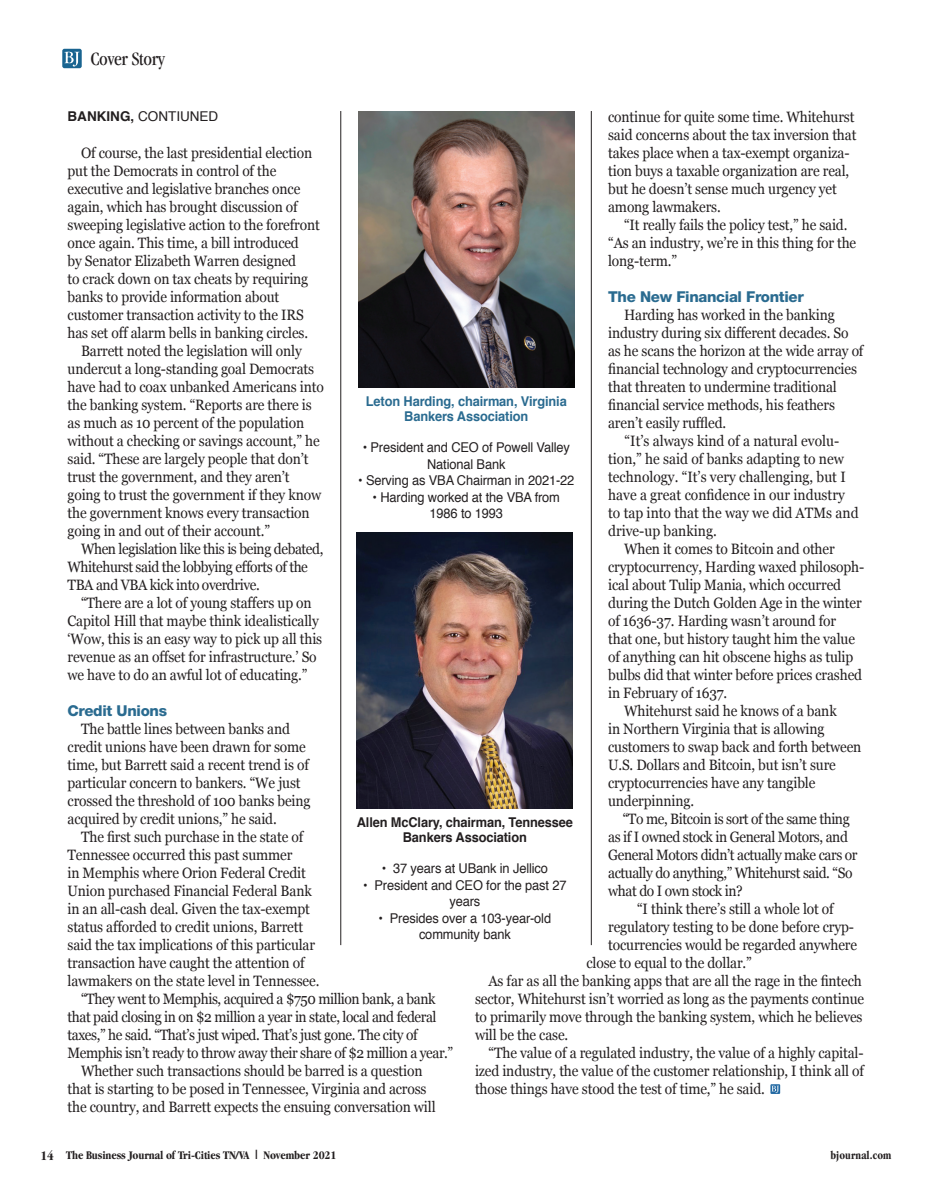
<style>
.page{position:relative;width:932px;height:1202px;background:#fff}
.page>*{position:absolute;margin:0;border:0;box-sizing:border-box;transform-origin:0 0}
.t1{font:condensed 19.5px "Garamond";letter-spacing:-.01em;color:#231f20}
.Body_Copy{font:15px/18px "Georgia";letter-spacing:-.01em;color:#231f20;scale:.92 1}
.Body_Copy-2{font:15px/18px "Georgia";letter-spacing:-.03em;color:#231f20;scale:.92 1}
.Paragraph_Sub_Header{font:800 15px "Helvetica Neue";letter-spacing:-.02em;color:#2a6b90}
.Cutlines{font:13.5px/16.5px "Helvetica";letter-spacing:-.01em;color:#231f20;text-align:center;scale:.95 1}
.Cutlines-2{font:700 13.5px/15px "Helvetica";letter-spacing:-.01em;color:#231f20;text-align:center;scale:.95 1}
.Cutlines-3{font:700 13.5px/15px "Helvetica";letter-spacing:-.01em;color:#2a6b90;text-align:center;scale:.95 1}
.Cutlines-4{font:13.5px "Helvetica";letter-spacing:-.01em;color:#231f20}
.t2{font:700 condensed 12px "Garamond";letter-spacing:-.01em;color:#231f20}
.t3{font:700 condensed 12px "Garamond";letter-spacing:.01em;color:#231f20;scale:.95 1}
.s1{font-weight:700}
.s2{font-size:13.5px}
.s3{font-size:13.2px}
</style>
<div class="page">
<svg style="left:62px;top:49px;width:20px;height:19px"></svg>
<svg style="left:64px;top:52px;width:15px;height:14px"></svg>
<img style="left:358px;top:111px;width:216px;height:277px">
<img style="left:357px;top:532px;width:216px;height:277px">
<hr style="left:591px;top:111px;width:1px;height:834px;background:#231f20">
<hr style="left:340px;top:111px;width:1px;height:834px;background:#231f20">
<svg style="left:770px;top:1084px;width:10px;height:10px"></svg>
<svg style="left:771px;top:1085px;width:8px;height:8px"></svg>
<p class="t1" style="left:91px;top:48px;width:75px">Cover Story</p>
<p class="Body_Copy" style="left:608px;top:107px;width:271px">continue for quite some time. Whitehurst said concerns about the tax inversion that takes place when a tax-exempt organiza&shy;tion buys a taxable organization are real, but he doesn’t sense much urgency yet among lawmakers.</p>
<p class="Body_Copy" style="left:608px;top:215px;width:271px;text-indent:16px">“It really fails the policy test,” he said. “As an industry, we’re in this thing for the long-term.”</p>
<p class="Paragraph_Sub_Header" style="left:608px;top:287px;width:197px">The New Financial Frontier</p>
<p class="Body_Copy" style="left:608px;top:305px;width:279px;text-indent:16px">Harding has worked in the banking industry during six different decades. So as he scans the horizon at the wide array of financial technology and cryptocurrencies that threaten to undermine traditional financial service methods, his feathers aren’t easily ruffled.</p>
<p class="Body_Copy" style="left:608px;top:431px;width:274px;text-indent:16px">“It’s always kind of a natural evolu&shy;tion,” he said of banks adapting to new technology. “It’s very challenging, but I have a great confidence in our industry to tap into that the way we did ATMs and drive-up banking.</p>
<p class="Body_Copy" style="left:608px;top:539px;width:280px;text-indent:16px">When it comes to Bitcoin and other cryptocurrency, Harding waxed philosoph&shy;ical about Tulip Mania, which occurred during the Dutch Golden Age in the winter of 1636-37. Harding wasn’t around for<br>that one, but history taught him the value of anything can hit obscene highs as tulip bulbs did that winter before prices crashed in February of 1637.</p>
<p class="Body_Copy" style="left:608px;top:701px;width:277px;text-indent:16px">Whitehurst said he knows of a bank<br>in Northern Virginia that is allowing customers to swap back and forth between U.S. Dollars and Bitcoin, but isn’t sure cryptocurrencies have any tangible underpinning.</p>
<p class="Body_Copy-2" style="left:608px;top:809px;width:272px;text-indent:15px">“To me, Bitcoin is sort of the same thing as if I owned stock in General Motors, and General Motors didn’t actually make cars or actually do anything,” Whitehurst said. “So what do I own stock in?</p>
<p class="Body_Copy" style="left:637px;top:899px;width:215px">“I think there’s still a whole lot of</p>
<p class="Body_Copy" style="left:608px;top:917px;width:269px">regulatory testing to be done before cryp-</p>
<p class="Body_Copy" style="left:608px;top:935px;width:272px">tocurrencies would be regarded anywhere</p>
<p class="Body_Copy" style="left:586px;top:953px;width:181px">close to equal to the dollar.”</p>
<p class="Body_Copy" style="left:475px;top:971px;width:424px;text-indent:13px">As far as all the banking apps that are all the rage in the fintech sector, Whitehurst isn’t worried as long as the payments continue to primarily move through the banking system, which he believes will be the case.</p>
<p class="Body_Copy" style="left:475px;top:1043px;width:424px;text-align:justify;text-indent:13px">“The value of a regulated industry, the value of a highly capital&shy;ized industry, the value of the customer relationship, I think all of those things have stood the test of time,” he said.</p>
<p class="Cutlines-4" style="left:68px;top:106px;width:152px"><span class="s1">BANKING,</span> CONTIUNED</p>
<p class="Body_Copy" style="left:68px;top:143px;width:276px;text-indent:13px">Of course, the last presidential election put the Democrats in control of the executive and legislative branches once again, which has brought discussion of sweeping legislative action to the forefront once again. This time, a bill introduced<br>by Senator Elizabeth Warren designed<br>to crack down on tax cheats by requiring banks to provide information about customer transaction activity to the IRS has set off alarm bells in banking circles.</p>
<p class="Body_Copy" style="left:68px;top:341px;width:280px;text-indent:13px">Barrett noted the legislation will only undercut a long-standing goal Democrats have had to coax unbanked Americans into the banking system. “Reports are there is as much as 10 percent of the population without a checking or savings account,” he said. “These are largely people that don’t trust the government, and they aren’t going to trust the government if they know the government knows every transaction going in and out of their account.”</p>
<p class="Body_Copy-2" style="left:68px;top:539px;width:279px;text-indent:13px">When legislation like this is being debated,<br>Whitehurst said the lobbying efforts of the<br>TBA and VBA kick into overdrive.</p>
<p class="Body_Copy" style="left:68px;top:593px;width:278px;text-indent:13px">“There are a lot of young staffers up on Capitol Hill that maybe think idealistically ‘Wow, this is an easy way to pick up all this revenue as an offset for infrastructure.’ So we have to do an awful lot of educating.”</p>
<p class="Paragraph_Sub_Header" style="left:68px;top:701px;width:101px">Credit Unions</p>
<p class="Body_Copy" style="left:68px;top:719px;width:266px;text-indent:13px">The battle lines between banks and credit unions have been drawn for some time, but Barrett said a recent trend is of particular concern to bankers. “We just crossed the threshold of 100 banks being acquired by credit unions,” he said.</p>
<p class="Body_Copy" style="left:68px;top:827px;width:275px;text-indent:13px">The first such purchase in the state of Tennessee occurred this past summer<br>in Memphis where Orion Federal Credit Union purchased Financial Federal Bank in an all-cash deal. Given the tax-exempt status afforded to credit unions, Barrett said the tax implications of this particular transaction have caught the attention of lawmakers on the state level in Tennessee.</p>
<p class="Body_Copy-2" style="left:68px;top:989px;width:421px;text-indent:13px">“They went to Memphis, acquired a $750 million bank, a bank that paid closing in on $2 million a year in state, local and federal taxes,” he said. “That’s just wiped. That’s just gone. The city of Memphis isn’t ready to throw away their share of $2 million a year.”</p>
<p class="Body_Copy" style="left:68px;top:1061px;width:401px;text-indent:13px">Whether such transactions should be barred is a question that is starting to be posed in Tennessee, Virginia and across the country, and Barrett expects the ensuing conversation will</p>
<p class="Cutlines-3" style="left:366px;top:394px;width:213px">Leton Harding, chairman, Virginia<br>Bankers Association</p>
<p class="Cutlines" style="left:362px;top:440px;width:220px">• President and CEO of Powell Valley<br>National Bank</p>
<p class="Cutlines" style="left:358px;top:473px;width:229px">• Serving as VBA Chairman in 2021-22</p>
<p class="Cutlines" style="left:372px;top:489px;width:199px">• Harding worked at the VBA from<br>1986 to 1993</p>
<p class="Cutlines-2" style="left:357px;top:815px;width:229px">Allen McClary, chairman, Tennessee<br>Bankers Association</p>
<p class="Cutlines" style="left:382px;top:861px;width:176px">• 37 years at UBank in Jellico</p>
<p class="Cutlines" style="left:363px;top:877px;width:215px">• President and CEO for the past 27 years</p>
<p class="Cutlines" style="left:378px;top:910px;width:183px">• Presides over a 103-year-old</p>
<p class="Cutlines" style="left:419px;top:927px;width:98px">community bank</p>
<p class="t2" style="left:40px;top:1148px;width:297px"><span class="s2">14</span> The Business Journal of Tri-Cities TN/VA <span class="s3">|</span> November 2021</p>
<p class="t3" style="left:830px;top:1148px;width:66px">bjournal.com</p>
</div>
